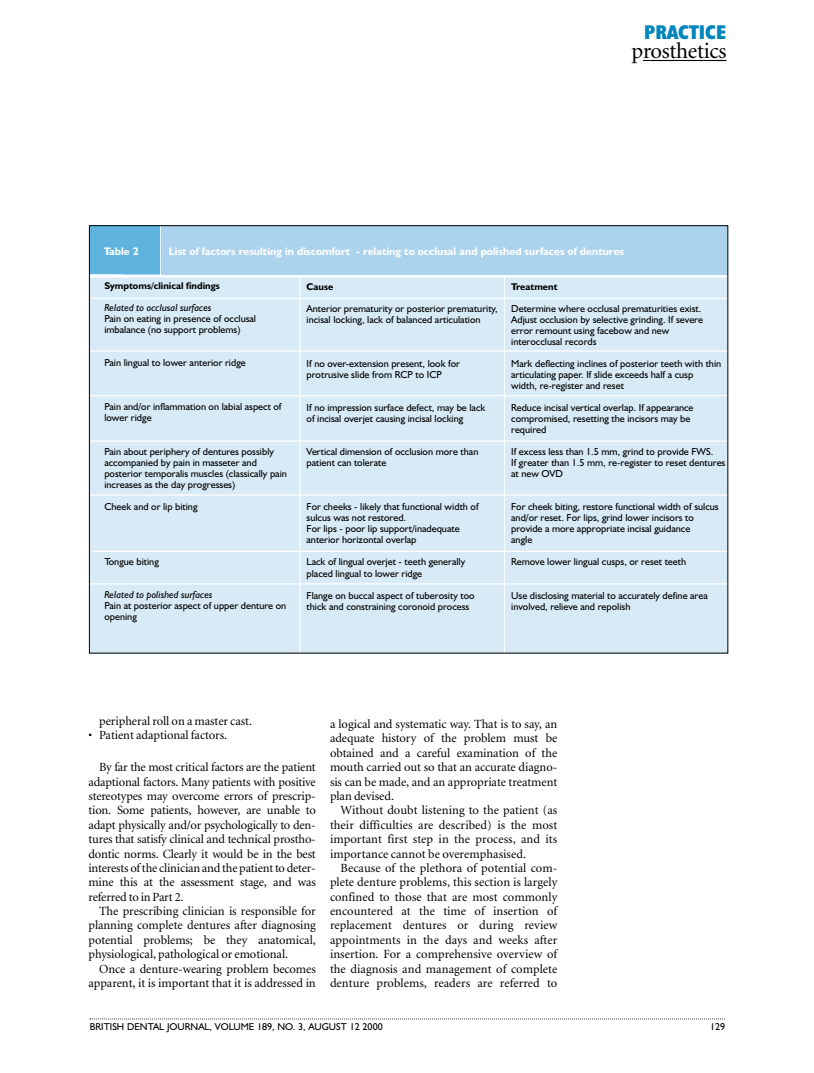
<style>
.page{position:relative;width:814px;height:1073px;background:#fff}
.page>*{position:absolute;margin:0;border:0;box-sizing:border-box;transform-origin:0 0}
.t1{font:22.5px "Minion";letter-spacing:-.015em;color:#000}
.t2{font:700 condensed 20px "Humanist 521 BT Xtra";color:#0086bd}
.t3{font:12.5px/14.4px "Minion";letter-spacing:-.005em;color:#000;text-align:justify}
.t4{font:700 11px "Humanist 521 BT";color:#fff}
.t5{font:10.12px/11px "Humanist 521 BT";color:#000}
.t6{font:italic 10.12px "Humanist 521 BT";color:#000}
.t7{font:10px "Humanist 521 BT";color:#000}
.t8{font:700 9.75px "Humanist 521 BT";color:#000}
</style>
<div class="page">
<svg style="left:90px;top:1018px;width:635px;height:1px"></svg>
<hr style="left:650px;top:60px;width:47px;height:1px;background:#000">
<svg style="left:697px;top:60px;width:29px;height:1px"></svg>
<div style="left:89px;top:226px;width:639px;height:427px;background:#d7eaf6"></div>
<div style="left:123px;top:226px;width:605px;height:51px;background:#acd3ed"></div>
<hr style="left:89px;top:275px;width:639px;height:2px;background:#fff">
<div style="left:89px;top:226px;width:72px;height:48px;background:#5eb4de"></div>
<hr style="left:299px;top:276px;width:1px;height:377px;background:#fff">
<hr style="left:89px;top:350px;width:639px;height:1px;background:#fff">
<hr style="left:504px;top:276px;width:1px;height:377px;background:#fff">
<hr style="left:89px;top:298px;width:639px;height:1px;background:#fff">
<hr style="left:89px;top:395px;width:639px;height:1px;background:#fff">
<hr style="left:160px;top:226px;width:1px;height:50px;background:#fff">
<hr style="left:89px;top:440px;width:639px;height:2px;background:#fff">
<hr style="left:89px;top:494px;width:639px;height:1px;background:#fff">
<hr style="left:89px;top:583px;width:639px;height:1px;background:#fff">
<hr style="left:93px;top:551px;width:635px;height:1px;background:#fff">
<h2 class="t2" style="left:644px;top:26px;width:84px">PRACTICE</h2>
<h1 class="t1" style="left:631px;top:42px;width:97px">prosthetics</h1>
<p class="t4" style="left:104px;top:248px;width:37px">Table 2</p>
<p class="t4" style="left:169px;top:248px;width:456px">List of factors resulting in discomfort - relating to occlusal and polished surfaces of dentures</p>
<p class="t8" style="left:104px;top:282px;width:117px">Symptoms/clinical findings</p>
<p class="t6" style="left:104px;top:304px;width:109px">Related to occlusal surfaces</p>
<p class="t5" style="left:104px;top:314px;width:153px">Pain on eating in presence of occlusal imbalance (no support problems)</p>
<p class="t5" style="left:104px;top:358px;width:143px">Pain lingual to lower anterior ridge</p>
<p class="t5" style="left:104px;top:402px;width:179px">Pain and/or inflammation on labial aspect of lower ridge</p>
<p class="t5" style="left:104px;top:447px;width:184px">Pain about periphery of dentures possibly accompanied by pain in masseter and posterior temporalis muscles (classically pain increases as the day progresses)</p>
<p class="t5" style="left:104px;top:502px;width:95px">Cheek and or lip biting</p>
<p class="t5" style="left:104px;top:557px;width:56px">Tongue biting</p>
<p class="t6" style="left:104px;top:591px;width:110px">Related to polished surfaces</p>
<p class="t5" style="left:104px;top:601px;width:183px">Pain at posterior aspect of upper denture on opening</p>
<p class="t8" style="left:306px;top:283px;width:28px">Cause</p>
<p class="t5" style="left:306px;top:304px;width:193px">Anterior prematurity or posterior prematurity, incisal locking, lack of balanced articulation</p>
<p class="t5" style="left:306px;top:359px;width:155px">If no over-extension present, look for protrusive slide from RCP to ICP</p>
<p class="t5" style="left:306px;top:403px;width:180px">If no impression surface defect, may be lack of incisal overjet causing incisal locking</p>
<p class="t5" style="left:306px;top:447px;width:173px">Vertical dimension of occlusion more than patient can tolerate</p>
<p class="t5" style="left:306px;top:502px;width:174px">For cheeks - likely that functional width of sulcus was not restored.<br>For lips - poor lip support/inadequate anterior horizontal overlap</p>
<p class="t5" style="left:306px;top:557px;width:160px">Lack of lingual overjet - teeth generally placed lingual to lower ridge</p>
<p class="t5" style="left:306px;top:591px;width:169px">Flange on buccal aspect of tuberosity too thick and constraining coronoid process</p>
<p class="t8" style="left:511px;top:283px;width:48px">Treatment</p>
<p class="t5" style="left:511px;top:304px;width:193px">Determine where occlusal prematurities exist.<br>Adjust occlusion by selective grinding. If severe error remount using facebow and new interocclusal records</p>
<p class="t5" style="left:511px;top:359px;width:211px">Mark deflecting inclines of posterior teeth with thin articulating paper. If slide exceeds half a cusp width, re-register and reset</p>
<p class="t5" style="left:511px;top:403px;width:184px">Reduce incisal vertical overlap. If appearance compromised, resetting the incisors may be required</p>
<p class="t5" style="left:511px;top:447px;width:216px">If excess less than 1.5 mm, grind to provide FWS.<br>If greater than 1.5 mm, re-register to reset dentures at new OVD</p>
<p class="t5" style="left:511px;top:502px;width:209px">For cheek biting, restore functional width of sulcus and/or reset. For lips, grind lower incisors to provide a more appropriate incisal guidance<br>angle</p>
<p class="t5" style="left:511px;top:557px;width:177px">Remove lower lingual cusps, or reset teeth</p>
<p class="t5" style="left:511px;top:591px;width:198px">Use disclosing material to accurately define area involved, relieve and repolish</p>
<p class="t3" style="left:99px;top:714px;width:154px">peripheral roll on a master cast.</p>
<p class="t3" style="left:88px;top:728px;width:140px">• Patient adaptional factors.</p>
<p class="t3" style="left:88px;top:761px;width:229px;text-indent:11px">By far the most critical factors are the patient adaptional factors. Many patients with positive stereotypes may overcome errors of prescrip&shy;tion. Some patients, however, are unable to adapt physically and/or psychologically to den&shy;tures that satisfy clinical and technical prostho&shy;dontic norms. Clearly it would be in the best interests of the clinician and the patient to deter&shy;mine this at the assessment stage, and was referred to in Part 2.</p>
<p class="t3" style="left:88px;top:904px;width:229px;text-indent:11px">The prescribing clinician is responsible for planning complete dentures after diagnosing potential problems; be they anatomical, physiological, pathological or emotional.</p>
<p class="t3" style="left:88px;top:962px;width:229px;text-align:right">Once a denture-wearing problem becomes apparent, it is important that it is addressed in</p>
<p class="t3" style="left:330px;top:718px;width:229px">a logical and systematic way. That is to say, an adequate history of the problem must be obtained and a careful examination of the mouth carried out so that an accurate diagno&shy;sis can be made, and an appropriate treatment plan devised.</p>
<p class="t3" style="left:330px;top:804px;width:229px;text-indent:11px">Without doubt listening to the patient (as their difficulties are described) is the most important first step in the process, and its importance cannot be overemphasised.</p>
<p class="t3" style="left:330px;top:861px;width:229px;text-indent:11px">Because of the plethora of potential com&shy;plete denture problems, this section is largely confined to those that are most commonly encountered at the time of insertion of replacement dentures or during review appointments in the days and weeks after insertion. For a comprehensive overview of the diagnosis and management of complete denture problems, readers are referred to</p>
<p class="t7" style="left:90px;top:1023px;width:294px">BRITISH DENTAL JOURNAL, VOLUME 189, NO. 3, AUGUST 12 2000</p>
<p class="t7" style="left:710px;top:1023px;width:17px">129</p>
</div>
